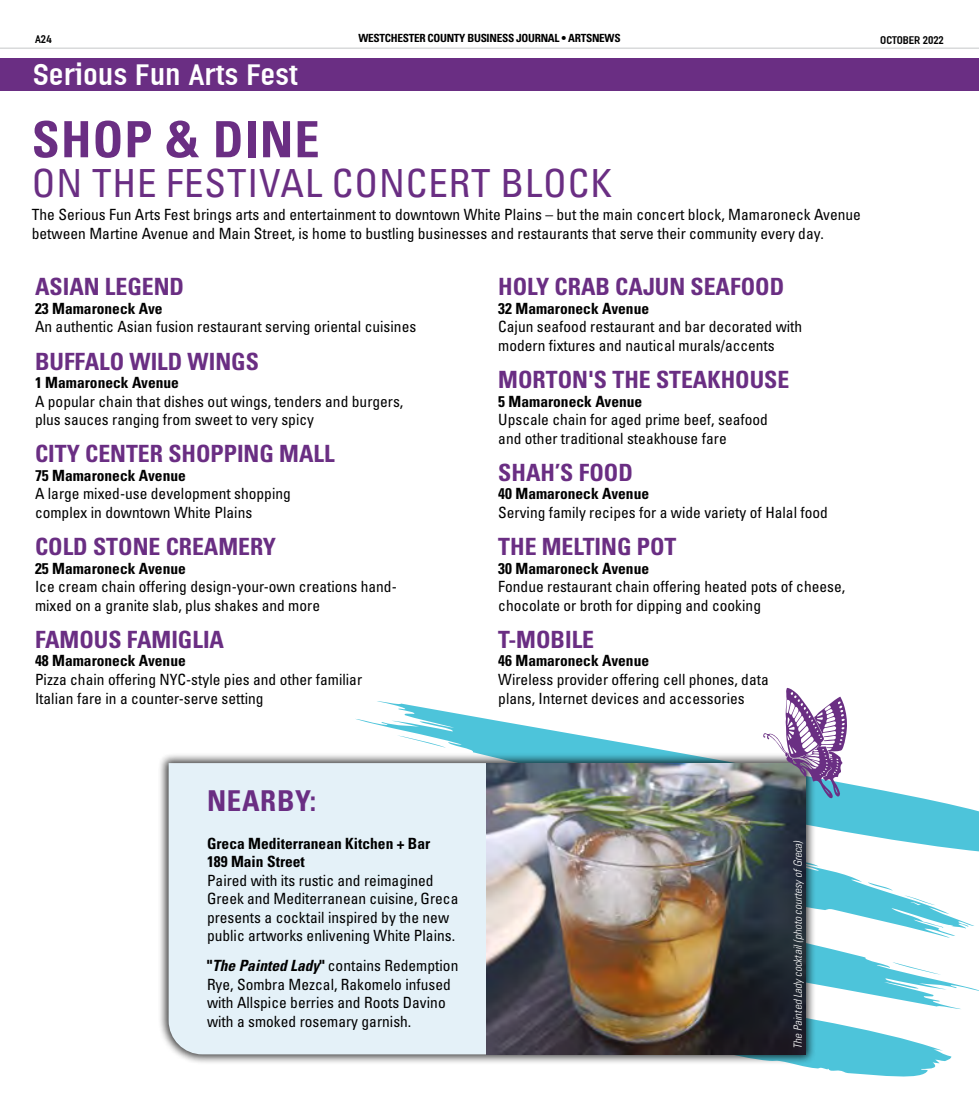
<style>
.page{position:relative;width:979px;height:1103px;background:#fff}
.page>*{position:absolute;margin:0;border:0;box-sizing:border-box;transform-origin:0 0}
.t1{font:700 condensed 50px "Univers LT Pro";letter-spacing:.025em;color:#6a2e83}
.t2{font:condensed 38.75px "Univers LT Pro";letter-spacing:.025em;color:#6a2e83}
.t3{font:30px "Ordinar Com";letter-spacing:.01em;color:#fff}
.t4{font:700 condensed 28.75px "Univers LT Pro";letter-spacing:.025em;color:#6a2e83}
.t5{font:700 condensed 23.75px "Univers LT Pro";color:#6a2e83}
.t6{font:condensed 15.5px/18.5px "Univers LT Pro";color:#000}
.t7{font:700 condensed 15.5px/18.5px "Univers LT Pro";color:#000}
.t8{font:11.25px "Univers Com 47 Light Cond Obl";color:#fff}
.t9{font:700 condensed 11.25px "Univers LT Pro";letter-spacing:-.025em;color:#000}
.t10{font:11.25px "Ordinar Com";letter-spacing:-.015em;color:#000}
.s1{font-weight:700;font-style:italic}
</style>
<div class="page">
<hr style="left:0;top:48px;width:979px;height:1px;background:#a7a9ac">
<div style="left:0;top:58px;width:979px;height:33px;background:#6a2e83"></div>
<svg style="left:355px;top:701px;width:624px;height:151px"></svg>
<svg style="left:798px;top:945px;width:153px;height:132px"></svg>
<svg style="left:816px;top:784px;width:158px;height:154px"></svg>
<div style="left:158px;top:752px;width:658px;height:313px;background:#000;opacity:.75"></div>
<div style="left:169px;top:763px;width:317px;height:291px;background:#e4f1f8"></div>
<img style="left:486px;top:763px;width:319px;height:291px">
<svg style="left:763px;top:687px;width:84px;height:111px"></svg>
<p class="t10" style="left:35px;top:31px;width:18px">A24</p>
<p class="t9" style="left:358px;top:31px;width:264px">WESTCHESTER COUNTY BUSINESS JOURNAL • ARTSNEWS</p>
<p class="t10" style="left:880px;top:33px;width:65px">OCTOBER 2022</p>
<h3 class="t3" style="left:33px;top:54px;width:267px">Serious Fun Arts Fest</h3>
<h1 class="t1" style="left:32px;top:109px;width:289px">SHOP &amp; DINE</h1>
<h2 class="t2" style="left:32px;top:159px;width:581px">ON THE FESTIVAL CONCERT BLOCK</h2>
<p class="t6" style="left:32px;top:205px;width:830px">The Serious Fun Arts Fest brings arts and entertainment to downtown White Plains – but the main concert block, Mamaroneck Avenue between Martine Avenue and Main Street, is home to bustling businesses and restaurants that serve their community every day.</p>
<h3 class="t5" style="left:35px;top:272px;width:151px">ASIAN LEGEND</h3>
<p class="t7" style="left:35px;top:299px;width:129px">23 Mamaroneck Ave</p>
<p class="t6" style="left:35px;top:317px;width:383px">An authentic Asian fusion restaurant serving oriental cuisines</p>
<h3 class="t5" style="left:35px;top:346px;width:225px">BUFFALO WILD WINGS</h3>
<p class="t7" style="left:35px;top:373px;width:145px">1 Mamaroneck Avenue</p>
<p class="t6" style="left:35px;top:391px;width:370px">A popular chain that dishes out wings, tenders and burgers, plus sauces ranging from sweet to very spicy</p>
<h3 class="t5" style="left:35px;top:439px;width:301px">CITY CENTER SHOPPING MALL</h3>
<p class="t7" style="left:35px;top:466px;width:152px">75 Mamaroneck Avenue</p>
<p class="t6" style="left:35px;top:484px;width:257px">A large mixed-use development shopping complex in downtown White Plains</p>
<h3 class="t5" style="left:35px;top:532px;width:243px">COLD STONE CREAMERY</h3>
<p class="t7" style="left:35px;top:559px;width:152px">25 Mamaroneck Avenue</p>
<p class="t6" style="left:35px;top:577px;width:363px">Ice cream chain offering design-your-own creations hand&shy;mixed on a granite slab, plus shakes and more</p>
<h3 class="t5" style="left:35px;top:625px;width:191px">FAMOUS FAMIGLIA</h3>
<p class="t7" style="left:35px;top:651px;width:152px">48 Mamaroneck Avenue</p>
<p class="t6" style="left:35px;top:670px;width:329px">Pizza chain offering NYC-style pies and other familiar<br>Italian fare in a counter-serve setting</p>
<h3 class="t4" style="left:207px;top:783px;width:111px">NEARBY:</h3>
<p class="t7" style="left:207px;top:833px;width:225px">Greca Mediterranean Kitchen + Bar<br>189 Main Street</p>
<p class="t6" style="left:207px;top:870px;width:253px">Paired with its rustic and reimagined Greek and Mediterranean cuisine, Greca presents a cocktail inspired by the new public artworks enlivening White Plains.</p>
<p class="t6" style="left:207px;top:956px;width:253px"><span class="s1">"The Painted Lady"</span> contains Redemption Rye, Sombra Mezcal, Rakomelo infused with Allspice berries and Roots Davino with a smoked rosemary garnish.</p>
<h3 class="t5" style="left:498px;top:272px;width:287px">HOLY CRAB CAJUN SEAFOOD</h3>
<p class="t7" style="left:498px;top:299px;width:152px">32 Mamaroneck Avenue</p>
<p class="t6" style="left:498px;top:317px;width:305px">Cajun seafood restaurant and bar decorated with modern fixtures and nautical murals/accents</p>
<h3 class="t5" style="left:498px;top:365px;width:292px">MORTON'S THE STEAKHOUSE</h3>
<p class="t7" style="left:498px;top:392px;width:145px">5 Mamaroneck Avenue</p>
<p class="t6" style="left:498px;top:410px;width:271px">Upscale chain for aged prime beef, seafood and other traditional steakhouse fare</p>
<h3 class="t5" style="left:498px;top:458px;width:136px">SHAH’S FOOD</h3>
<p class="t7" style="left:498px;top:484px;width:152px">40 Mamaroneck Avenue</p>
<p class="t6" style="left:498px;top:503px;width:331px">Serving family recipes for a wide variety of Halal food</p>
<h3 class="t5" style="left:498px;top:532px;width:180px">THE MELTING POT</h3>
<p class="t7" style="left:498px;top:559px;width:152px">30 Mamaroneck Avenue</p>
<p class="t6" style="left:498px;top:577px;width:348px">Fondue restaurant chain offering heated pots of cheese, chocolate or broth for dipping and cooking</p>
<h3 class="t5" style="left:498px;top:625px;width:97px">T-MOBILE</h3>
<p class="t7" style="left:498px;top:651px;width:152px">46 Mamaroneck Avenue</p>
<p class="t6" style="left:498px;top:670px;width:272px">Wireless provider offering cell phones, data plans, Internet devices and accessories</p>
<p class="t8" style="left:791px;top:1048px;width:210px;rotate:-90deg">The Painted Lady cocktail (photo courtesy of Greca)</p>
</div>
